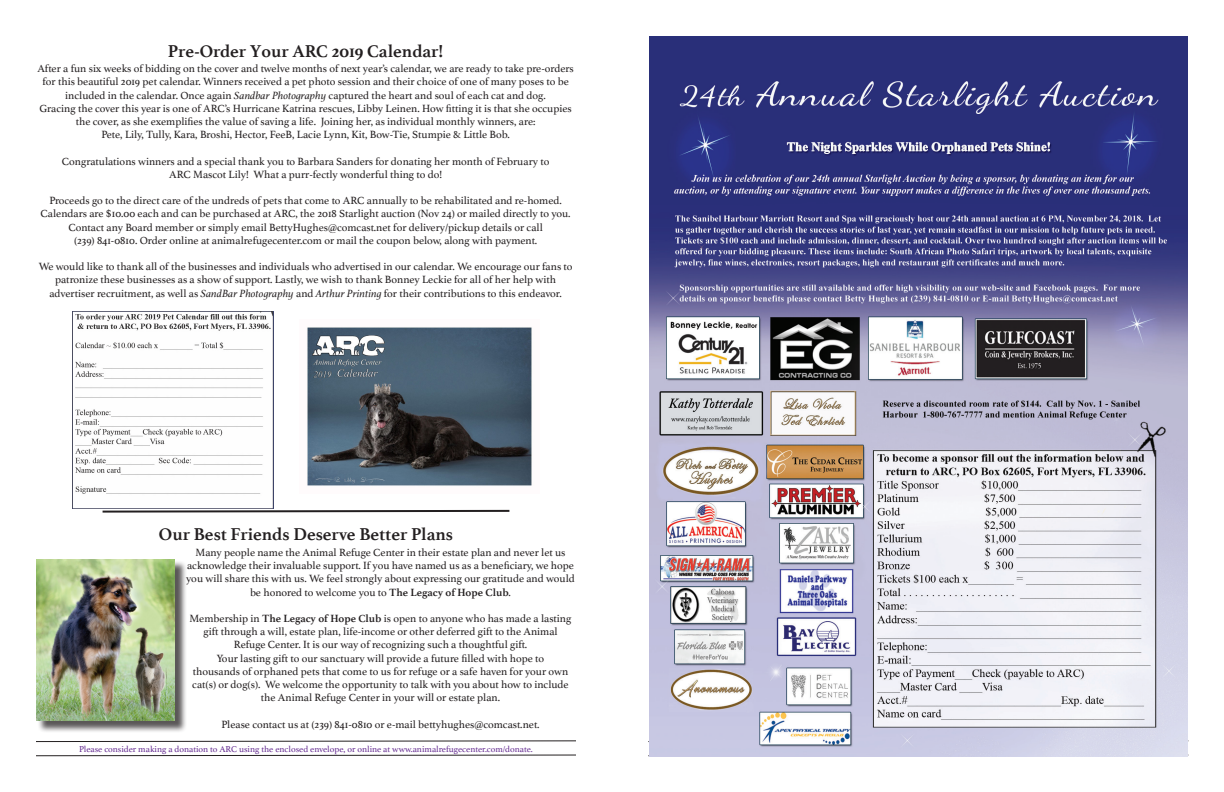
<style>
.page{position:relative;width:1224px;height:792px;background:#fff}
.page>*{position:absolute;margin:0;border:0;box-sizing:border-box;transform-origin:0 0}
.t1{font:700 18px "Athelas";color:#231f20}
.t2{font:11px/13.2px "Athelas";color:#231f20;text-align:center}
.t3{font:9px "Athelas";color:#652d91}
.s1{font-style:italic}
.s2{font-weight:700}
</style>
<div class="page">
<svg style="left:102px;top:509px;width:408px;height:4px"></svg>
<div style="left:38px;top:560px;width:149px;height:173px;background:#231f20;opacity:.75"></div>
<img style="left:36px;top:559px;width:138px;height:162px">
<svg style="left:36px;top:755px;width:540px;height:1px"></svg>
<svg style="left:36px;top:740px;width:540px;height:2px"></svg>
<img style="left:649px;top:36px;width:538px;height:720px">
<img style="left:307px;top:327px;width:225px;height:159px">
<img style="left:75px;top:312px;width:199px;height:196px">
<p class="t1" style="left:168px;top:37px;width:277px">Pre-Order Your ARC 2019 Calendar!</p>
<p class="t2" style="left:37px;top:62px;width:538px">After a fun six weeks of bidding on the cover and twelve months of next year’s calendar, we are ready to take pre-orders for this beautiful 2019 pet calendar. Winners received a pet photo session and their choice of one of many poses to be included in the calendar. Once again <span class="s1">Sandbar Photography</span> captured the heart and soul of each cat and dog.</p>
<p class="t2" style="left:39px;top:101px;width:534px">Gracing the cover this year is one of ARC’s Hurricane Katrina rescues, Libby Leinen. How fitting it is that she occupies the cover, as she exemplifies the value of saving a life. Joining her, as individual monthly winners, are:</p>
<p class="t2" style="left:101px;top:128px;width:410px">Pete, Lily, Tully, Kara, Broshi, Hector, FeeB, Lacie Lynn, Kit, Bow-Tie, Stumpie &amp; Little Bob.</p>
<p class="t2" style="left:62px;top:154px;width:489px">Congratulations winners and a special thank you to Barbara Sanders for donating her month of February to</p>
<p class="t2" style="left:169px;top:167px;width:275px">ARC Mascot Lily! What a purr-fectly wonderful thing to do!</p>
<p class="t2" style="left:49px;top:194px;width:514px">Proceeds go to the direct care of the undreds of pets that come to ARC annually to be rehabilitated and re-homed.</p>
<p class="t2" style="left:41px;top:207px;width:532px">Calendars are $10.00 each and can be purchased at ARC, the 2018 Starlight auction (Nov 24) or mailed directly to you.<br>Contact any Board member or simply email BettyHughes@comcast.net for delivery/pickup details or call</p>
<p class="t2" style="left:74px;top:233px;width:465px">(239) 841-0810. Order online at animalrefugecenter.com or mail the coupon below, along with payment.</p>
<p class="t2" style="left:39px;top:260px;width:535px">We would like to thank all of the businesses and individuals who advertised in our calendar. We encourage our fans to patronize these businesses as a show of support. Lastly, we wish to thank Bonney Leckie for all of her help with</p>
<p class="t2" style="left:49px;top:286px;width:514px">advertiser recruitment, as well as <span class="s1">SandBar Photography</span> and <span class="s1">Arthur Printing</span> for their contributions to this endeavor.</p>
<p class="t1" style="left:159px;top:519px;width:296px">Our Best Friends Deserve Better Plans</p>
<p class="t2" style="left:186px;top:545px;width:390px">Many people name the Animal Refuge Center in their estate plan and never let us acknowledge their invaluable support. If you have named us as a beneficiary, we hope you will share this with us. We feel strongly about expressing our gratitude and would be honored to welcome you to <span class="s2">The Legacy of Hope Club</span>.</p>
<p class="t2" style="left:190px;top:611px;width:383px">Membership in <span class="s2">The Legacy of Hope Club</span> is open to anyone who has made a lasting gift through a will, estate plan, life-income or other deferred gift to the Animal</p>
<p class="t2" style="left:234px;top:638px;width:295px">Refuge Center. It is our way of recognizing such a thoughtful gift.</p>
<p class="t2" style="left:217px;top:651px;width:329px">Your lasting gift to our sanctuary will provide a future filled with hope to</p>
<p class="t2" style="left:192px;top:664px;width:378px">thousands of orphaned pets that come to us for refuge or a safe haven for your own cat(s) or dog(s). We welcome the opportunity to talk with you about how to include the Animal Refuge Center in your will or estate plan.</p>
<p class="t2" style="left:222px;top:717px;width:319px">Please contact us at (239) 841-0810 or e-mail bettyhughes@comcast.net.</p>
<p class="t3" style="left:79px;top:742px;width:455px">Please consider making a donation to ARC using the enclosed envelope, or online at www.animalrefugecenter.com/donate.</p>
</div>
